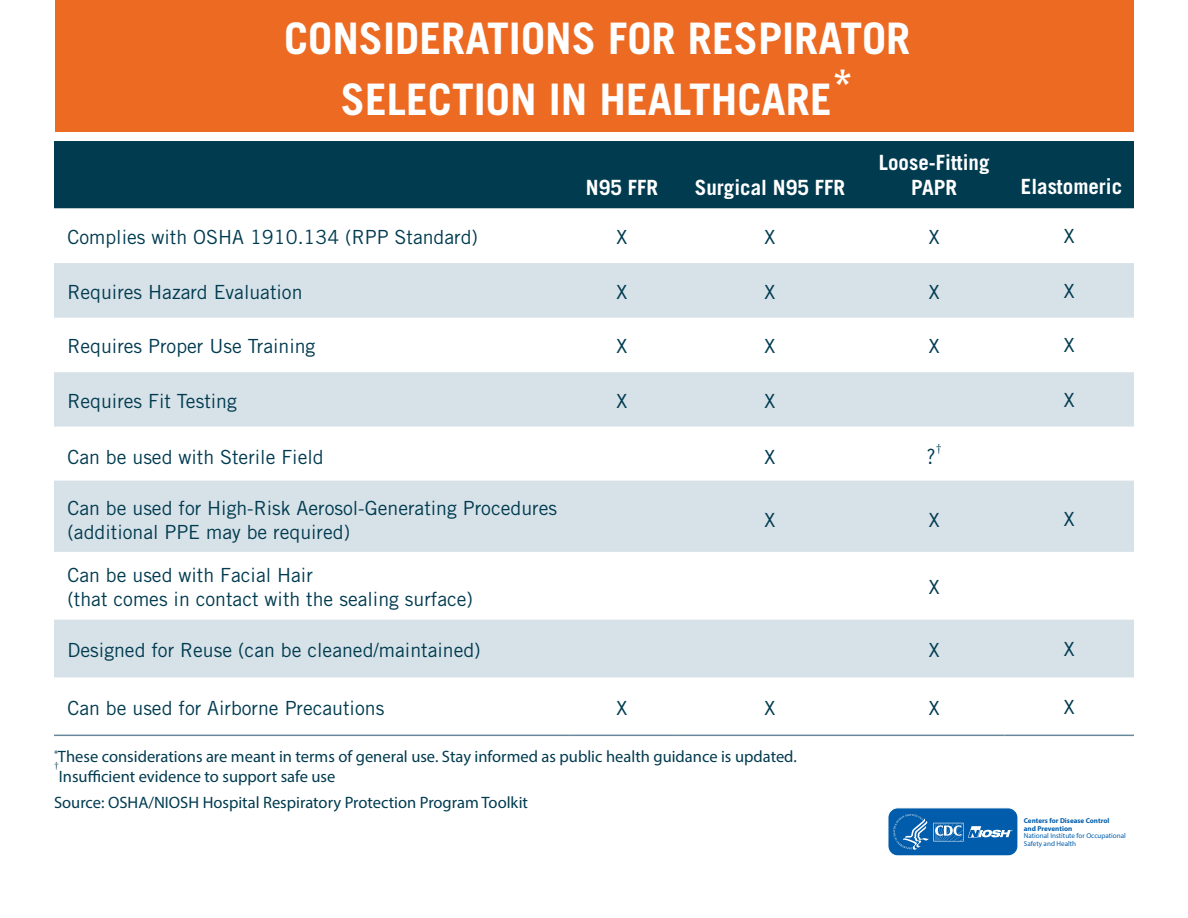
<style>
.page{position:relative;width:1188px;height:918px;background:#fff}
.page>*{position:absolute;margin:0;border:0;box-sizing:border-box;transform-origin:0 0}
.Heading{font:700 43.5px/61.1px "Trade Gothic LT Std";color:#fff;text-align:center}
.Column_Headings{font:700 21px/25.2px "Trade Gothic LT Std";color:#fff;text-align:center}
.TT{font:700 21px "Trade Gothic LT Std";color:#fff}
.TT-2{font:21px "Trade Gothic LT Std";color:#003b4f}
.Row_Headings{font:19.5px/23.4px "Trade Gothic LT Std";color:#003b4f}
.TT-3{font:19.5px "Trade Gothic LT Std";color:#003b4f}
.Source{font:16.5px "Myriad Pro";color:#003b4f}
.TT-4{font:12.3px "Trade Gothic LT Std";color:#003b4f}
.Source-2{font:9.6px "Trade Gothic LT Std";color:#003b4f}
.t1{font:7.05px/7.9px "Myriad Pro";color:#015dab}
.s1{font-weight:700}
</style>
<div class="page">
<div style="left:54px;top:141px;width:1080px;height:68px;background:#003b4f"></div>
<svg style="left:54px;top:263px;width:1080px;height:414px;fill:#d7e1e8"></svg>
<hr style="left:54px;top:735px;width:514px;height:1px;background:#69889b">
<hr style="left:568px;top:735px;width:108px;height:1px;background:#69889b">
<hr style="left:676px;top:735px;width:188px;height:1px;background:#69889b">
<hr style="left:864px;top:735px;width:140px;height:1px;background:#69889b">
<hr style="left:1004px;top:735px;width:130px;height:1px;background:#69889b">
<div style="left:56px;top:0;width:1078px;height:131px;background:#ed6a23"></div>
<svg style="left:888px;top:807px;width:130px;height:49px;background:#2976b8"></svg>
<p class="Heading" style="left:284px;top:8px;width:628px">CONSIDERATIONS FOR RESPIRATOR<br>SELECTION IN HEALTHCARE*</p>
<p class="Column_Headings" style="left:586px;top:175px;width:74px">N95 FFR</p>
<p class="Column_Headings" style="left:695px;top:175px;width:152px">Surgical N95 FFR</p>
<p class="Column_Headings" style="left:879px;top:149px;width:112px">Loose-Fitting<br>PAPR</p>
<p class="Row_Headings" style="left:68px;top:225px;width:412px">Complies with OSHA 1910.134 (RPP Standard)</p>
<p class="TT-3" style="left:617px;top:226px;width:12px">X</p>
<p class="TT-3" style="left:765px;top:226px;width:12px">X</p>
<p class="TT-3" style="left:929px;top:226px;width:12px">X</p>
<p class="Row_Headings" style="left:68px;top:280px;width:237px">Requires Hazard Evaluation</p>
<p class="TT-3" style="left:617px;top:280px;width:12px">X</p>
<p class="TT-3" style="left:765px;top:280px;width:12px">X</p>
<p class="TT-3" style="left:929px;top:280px;width:12px">X</p>
<p class="Row_Headings" style="left:68px;top:335px;width:249px">Requires Proper Use Training</p>
<p class="TT-3" style="left:617px;top:335px;width:12px">X</p>
<p class="TT-3" style="left:765px;top:335px;width:12px">X</p>
<p class="TT-3" style="left:929px;top:335px;width:12px">X</p>
<p class="Row_Headings" style="left:68px;top:389px;width:171px">Requires Fit Testing</p>
<p class="TT-3" style="left:617px;top:389px;width:12px">X</p>
<p class="TT-3" style="left:765px;top:389px;width:12px">X</p>
<p class="Row_Headings" style="left:68px;top:446px;width:258px">Can be used with Sterile Field</p>
<p class="TT-3" style="left:765px;top:446px;width:12px">X</p>
<p class="TT-2" style="left:926px;top:444px;width:11px">?</p>
<p class="TT-4" style="left:936px;top:441px;width:8px">†</p>
<p class="Row_Headings" style="left:68px;top:496px;width:491px">Can be used for High-Risk Aerosol-Generating Procedures (additional PPE may be required)</p>
<p class="TT-3" style="left:765px;top:508px;width:12px">X</p>
<p class="TT-3" style="left:929px;top:508px;width:12px">X</p>
<p class="Row_Headings" style="left:68px;top:564px;width:407px">Can be used with Facial Hair<br>(that comes in contact with the sealing surface)</p>
<p class="TT-3" style="left:929px;top:575px;width:12px">X</p>
<p class="Row_Headings" style="left:68px;top:638px;width:415px">Designed for Reuse (can be cleaned/maintained)</p>
<p class="TT-3" style="left:929px;top:638px;width:12px">X</p>
<p class="Row_Headings" style="left:68px;top:696px;width:318px">Can be used for Airborne Precautions</p>
<p class="TT-3" style="left:617px;top:696px;width:12px">X</p>
<p class="TT-3" style="left:765px;top:696px;width:12px">X</p>
<p class="TT-3" style="left:929px;top:696px;width:12px">X</p>
<p class="Source" style="left:54px;top:747px;width:744px"><sup>*</sup>These considerations are meant in terms of general use. Stay informed as public health guidance is updated.</p>
<p class="Source-2" style="left:54px;top:760px;width:6px">†</p>
<p class="Source" style="left:59px;top:766px;width:278px">Insufficient evidence to support safe use</p>
<p class="Source" style="left:54px;top:793px;width:475px">Source: OSHA/NIOSH Hospital Respiratory Protection Program Toolkit</p>
<p class="TT" style="left:1021px;top:174px;width:103px">Elastomeric</p>
<p class="TT-3" style="left:1064px;top:225px;width:12px">X</p>
<p class="TT-3" style="left:1064px;top:279px;width:12px">X</p>
<p class="TT-3" style="left:1064px;top:334px;width:12px">X</p>
<p class="TT-3" style="left:1064px;top:388px;width:12px">X</p>
<p class="TT-3" style="left:1064px;top:507px;width:12px">X</p>
<p class="TT-3" style="left:1064px;top:637px;width:12px">X</p>
<p class="TT-3" style="left:1064px;top:695px;width:12px">X</p>
<p class="t1" style="left:1024px;top:816px;width:104px"><span class="s1">Centers for Disease Control<br>and Prevention<br></span>National Institute for Occupational<br>Safety and Health</p>
</div>
